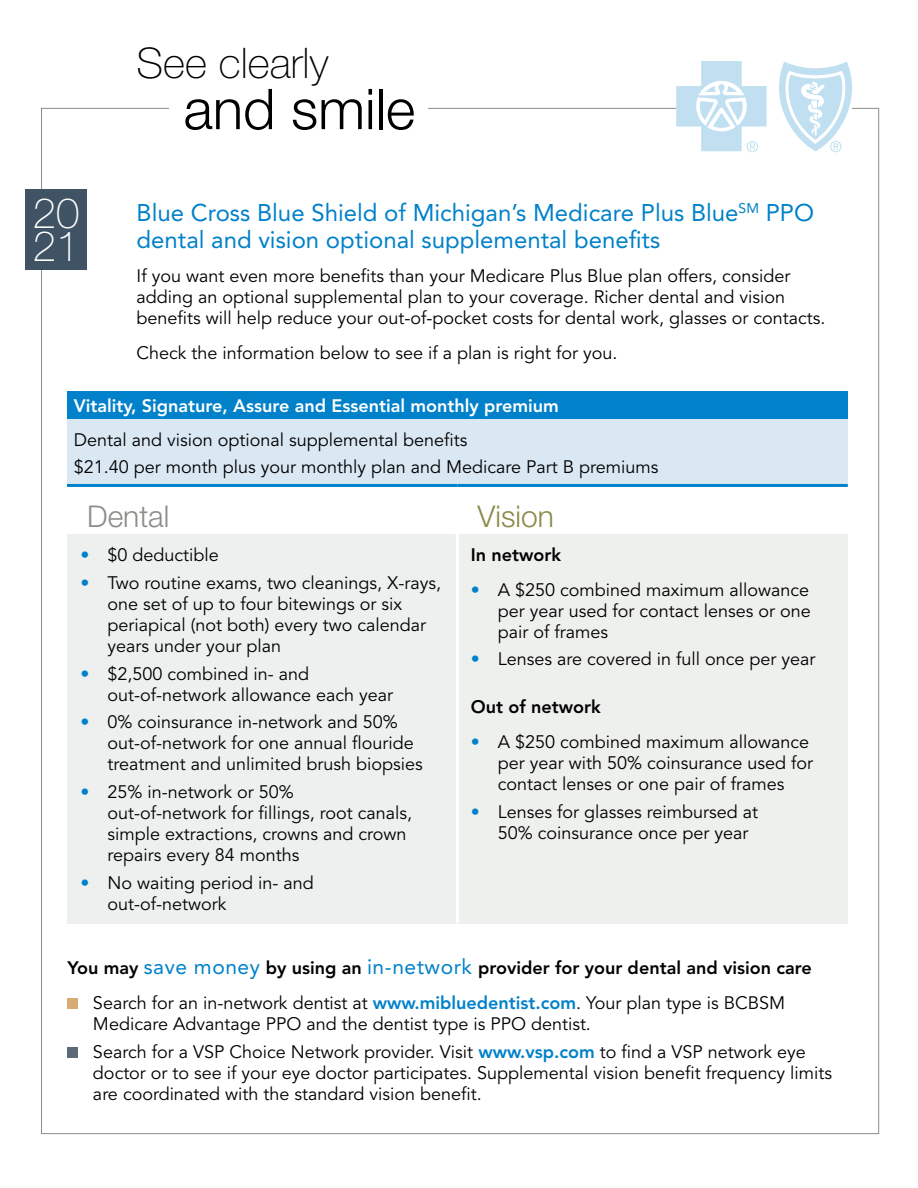
<style>
.page{position:relative;width:918px;height:1188px;background:#fff}
.page>*{position:absolute;margin:0;border:0;box-sizing:border-box;transform-origin:0 0}
.t1{font:300 56.4px "Helvetica Neue LT Std";color:#000}
.t2{font:100 42.3px "Helvetica Neue LT Std";color:#000}
.t3{font:100 42px/33px "Helvetica Neue LT Std";color:#fff}
.t4{font:300 30px "Helvetica Neue LT Std";color:#8c8e89}
.t5{font:300 30px "Helvetica Neue LT Std";color:#898c4a}
.t6{font:24px/27px "Avenir LT Std";color:#0081c9}
.t7{font:18px/21px "Avenir LT Std";color:#000}
.t8{font:800 18px "Avenir LT Std";color:#fff}
.t9{font:800 18px "Avenir LT Std";color:#000}
.s1{font-weight:800;color:#0081c9}
.s2{font-weight:800}
.s3{font-size:21px;color:#0081c9}
</style>
<div class="page">
<div style="left:67px;top:392px;width:781px;height:27px;background:#0081c9"></div>
<div style="left:67px;top:419px;width:781px;height:66px;background:#dae8f3"></div>
<div style="left:67px;top:534px;width:390px;height:389px;background:#eef0f0"></div>
<div style="left:457px;top:534px;width:391px;height:389px;background:#eef0ed"></div>
<hr style="left:456px;top:534px;width:3px;height:389px;background:#fff">
<hr style="left:67px;top:484px;width:390px;height:3px;background:#0081c9">
<hr style="left:457px;top:484px;width:391px;height:3px;background:#0081c9">
<div style="left:68px;top:998px;width:10px;height:11px;background:#d8ab74"></div>
<div style="left:68px;top:1047px;width:10px;height:11px;background:#5c6976"></div>
<svg style="left:676px;top:61px;width:176px;height:91px"></svg>
<div style="left:25px;top:189px;width:61px;height:81px;background:#3f5364"></div>
<h3 class="t3" style="left:33px;top:197px;width:48px">20<br>21</h3>
<h2 class="t2" style="left:137px;top:39px;width:193px">See clearly</h2>
<h1 class="t1" style="left:184px;top:75px;width:233px">and smile</h1>
<h3 class="t6" style="left:137px;top:199px;width:679px">Blue Cross Blue Shield of Michigan’s Medicare Plus Blue<sup>SM</sup> PPO dental and vision optional supplemental benefits</h3>
<p class="t7" style="left:137px;top:266px;width:690px">If you want even more benefits than your Medicare Plus Blue plan offers, consider adding an optional supplemental plan to your coverage. Richer dental and vision benefits will help reduce your out-of-pocket costs for dental work, glasses or contacts.</p>
<p class="t7" style="left:137px;top:342px;width:482px">Check the information below to see if a plan is right for you.</p>
<p class="t8" style="left:74px;top:395px;width:487px">Vitality, Signature, Assure and Essential monthly premium</p>
<p class="t7" style="left:74px;top:426px;width:586px;line-height:27.8px">Dental and vision optional supplemental benefits<br>$21.40 per month plus your monthly plan and Medicare Part B premiums</p>
<h3 class="t4" style="left:87px;top:498px;width:84px">Dental</h3>
<h3 class="t5" style="left:478px;top:498px;width:78px">Vision</h3>
<p class="t7" style="left:80px;top:545px;width:140px"><span class="s1">•</span> $0 deductible</p>
<p class="t7" style="left:107px;top:573px;width:335px;text-indent:-27px"><span class="s1">•</span> Two routine exams, two cleanings, X-rays, one set of up to four bitewings or six periapical (not both) every two calendar years under your plan</p>
<p class="t7" style="left:107px;top:663px;width:287px;text-indent:-27px"><span class="s1">•</span> $2,500 combined in- and out-of-network allowance each year</p>
<p class="t7" style="left:107px;top:712px;width:317px;text-indent:-27px"><span class="s1">•</span> 0% coinsurance in-network and 50% out-of-network for one annual flouride treatment and unlimited brush biopsies</p>
<p class="t7" style="left:107px;top:782px;width:306px;text-indent:-27px"><span class="s1">•</span> 25% in-network or 50% out-of-network for fillings, root canals, simple extractions, crowns and crown repairs every 84 months</p>
<p class="t7" style="left:107px;top:873px;width:208px;text-indent:-27px"><span class="s1">•</span> No waiting period in- and out-of-network</p>
<p class="t9" style="left:471px;top:544px;width:92px">In network</p>
<p class="t7" style="left:498px;top:579px;width:315px;text-align:justify;text-indent:-27px"><span class="s1">•</span> A $250 combined maximum allowance per year used for contact lenses or one pair of frames</p>
<p class="t7" style="left:471px;top:649px;width:346px"><span class="s1">•</span> Lenses are covered in full once per year</p>
<p class="t9" style="left:471px;top:696px;width:131px">Out of network</p>
<p class="t7" style="left:498px;top:732px;width:317px;text-indent:-27px"><span class="s1">•</span> A $250 combined maximum allowance per year with 50% coinsurance used for contact lenses or one pair of frames</p>
<p class="t7" style="left:498px;top:801px;width:262px;text-indent:-27px"><span class="s1">•</span> Lenses for glasses reimbursed at<br>50% coinsurance once per year</p>
<p class="t7" style="left:68px;top:951px;width:746px;line-height:34.5px;text-align:center"><span class="s2">You may</span> <span class="s3">save money</span> <span class="s2">by using an</span> <span class="s3">in-network</span> <span class="s2">provider for your dental and vision care<br></span>Search for an in-network dentist at <span class="s1">www.mibluedentist.com</span>. Your plan type is BCBSM</p>
<p class="t7" style="left:93px;top:1010px;width:714px;line-height:27.8px">Medicare Advantage PPO and the dentist type is PPO dentist.<br>Search for a VSP Choice Network provider. Visit <span class="s1">www.vsp.com</span> to find a VSP network eye</p>
<p class="t7" style="left:93px;top:1062px;width:741px">doctor or to see if your eye doctor participates. Supplemental vision benefit frequency limits are coordinated with the standard vision benefit.</p>
</div>
